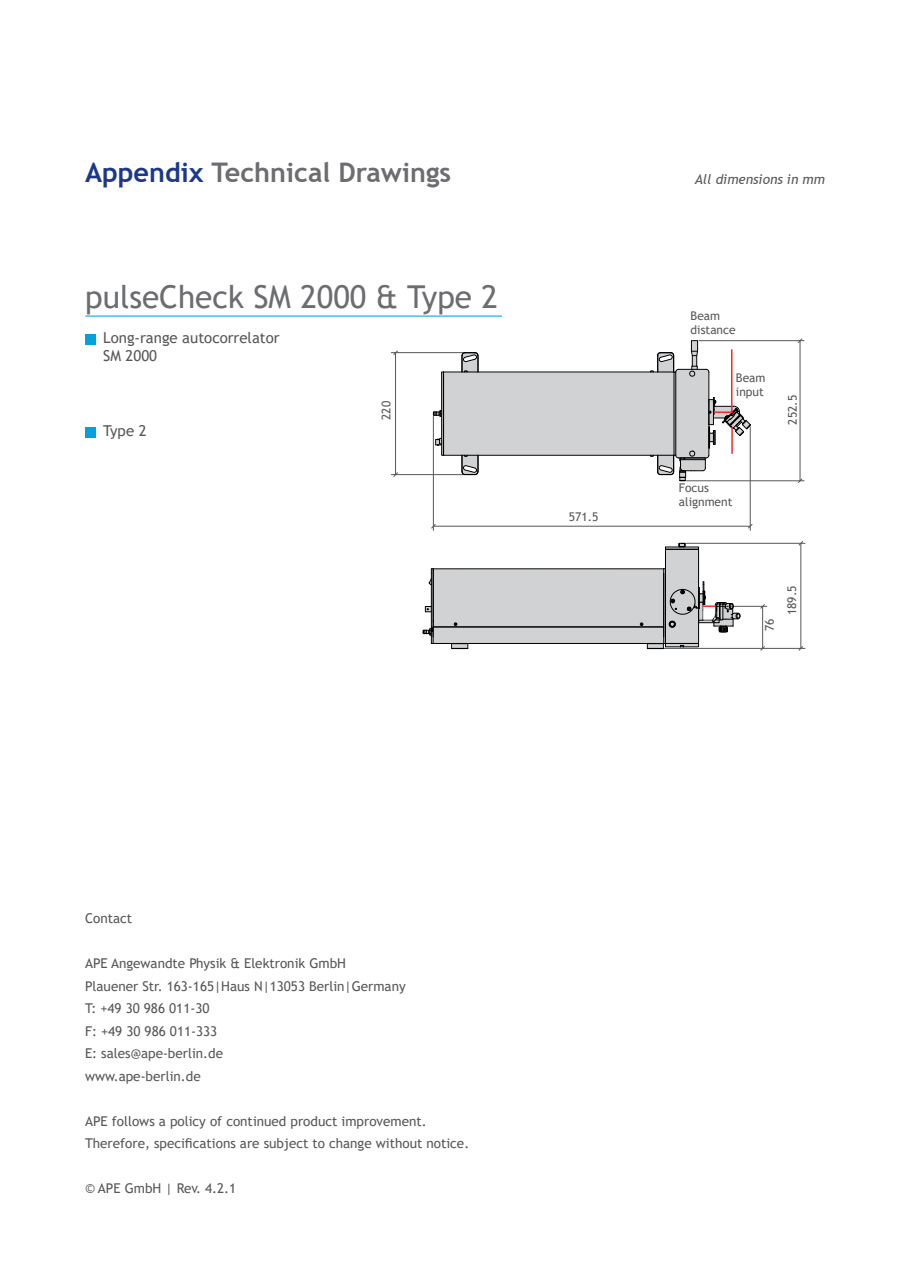
<style>
.page{position:relative;width:910px;height:1280px;background:#fff}
.page>*{position:absolute;margin:0;border:0;box-sizing:border-box;transform-origin:0 0}
.Übersichts__Überschrift{font:31.5px "Trebuchet MS";color:#6c6d70}
.Seitenüberschrift_fett{font:700 27px "Trebuchet MS";color:#6c6d70}
.Haupttext{font:15px "Trebuchet MS";color:#57585a}
.Haupttext-2{font:13.5px "Trebuchet MS";color:#57585a}
.Bild_Texte{font:italic 13.5px "Trebuchet MS";color:#57585a}
.Technische_Zeichnung{font:12px "Trebuchet MS";color:#57585a}
.s1{color:#1b388c}
</style>
<div class="page">
<div style="left:85px;top:334px;width:11px;height:10px;background:#00a1dd"></div>
<div style="left:85px;top:427px;width:11px;height:10px;background:#00a1dd"></div>
<hr style="left:85px;top:316px;width:417px;height:1px;background:#00a1dd">
<hr style="left:801px;top:543px;width:1px;height:105px;background:#57585a">
<hr style="left:662px;top:648px;width:143px;height:1px;background:#57585a">
<hr style="left:686px;top:543px;width:119px;height:1px;background:#57585a">
<hr style="left:729px;top:606px;width:38px;height:1px;background:#57585a">
<hr style="left:762px;top:606px;width:1px;height:42px;background:#57585a">
<svg style="left:760px;top:646px;width:5px;height:5px"></svg>
<svg style="left:760px;top:604px;width:5px;height:5px"></svg>
<svg style="left:798px;top:646px;width:6px;height:5px"></svg>
<svg style="left:798px;top:541px;width:6px;height:5px"></svg>
<svg style="left:422px;top:543px;width:318px;height:106px"></svg>
<hr style="left:395px;top:353px;width:1px;height:122px;background:#57585a">
<hr style="left:433px;top:526px;width:317px;height:1px;background:#57585a">
<hr style="left:800px;top:341px;width:1px;height:140px;background:#57585a">
<hr style="left:686px;top:480px;width:118px;height:1px;background:#57585a">
<hr style="left:699px;top:340px;width:105px;height:1px;background:#57585a">
<hr style="left:433px;top:416px;width:1px;height:114px;background:#57585a">
<hr style="left:750px;top:427px;width:1px;height:103px;background:#57585a">
<hr style="left:391px;top:352px;width:72px;height:1px;background:#57585a">
<hr style="left:391px;top:474px;width:72px;height:1px;background:#57585a">
<svg style="left:797px;top:338px;width:6px;height:5px"></svg>
<svg style="left:797px;top:478px;width:6px;height:5px"></svg>
<svg style="left:747px;top:523px;width:6px;height:6px"></svg>
<svg style="left:431px;top:523px;width:5px;height:6px"></svg>
<svg style="left:393px;top:472px;width:5px;height:5px"></svg>
<svg style="left:393px;top:350px;width:5px;height:5px"></svg>
<svg style="left:433px;top:340px;width:318px;height:141px"></svg>
<hr style="left:731px;top:350px;width:1px;height:62px;background:#ee2d2d">
<hr style="left:731px;top:428px;width:2px;height:25px;background:#ee2d2d">
<p class="Seitenüberschrift_fett" style="left:85px;top:155px;width:368px"><span class="s1">Appendix</span> Technical Drawings</p>
<p class="Übersichts__Überschrift" style="left:85px;top:277px;width:414px">pulseCheck SM 2000 &amp; Type 2</p>
<p class="Haupttext" style="left:103px;top:329px;width:178px">Long-range autocorrelator</p>
<p class="Haupttext" style="left:103px;top:347px;width:55px">SM 2000</p>
<p class="Bild_Texte" style="left:695px;top:171px;width:132px">All dimensions in mm</p>
<p class="Technische_Zeichnung" style="left:691px;top:308px;width:31px">Beam</p>
<p class="Technische_Zeichnung" style="left:691px;top:322px;width:47px">distance</p>
<p class="Haupttext" style="left:103px;top:422px;width:45px">Type 2</p>
<p class="Technische_Zeichnung" style="left:736px;top:370px;width:31px">Beam</p>
<p class="Technische_Zeichnung" style="left:736px;top:384px;width:29px">input</p>
<p class="Technische_Zeichnung" style="left:379px;top:420px;width:20px;rotate:-90deg">220</p>
<p class="Technische_Zeichnung" style="left:785px;top:425px;width:31px;rotate:-90deg">252.5</p>
<p class="Technische_Zeichnung" style="left:569px;top:510px;width:31px">571.5</p>
<p class="Technische_Zeichnung" style="left:679px;top:480px;width:32px">Focus</p>
<p class="Technische_Zeichnung" style="left:679px;top:494px;width:55px">alignment</p>
<p class="Technische_Zeichnung" style="left:762px;top:631px;width:14px;rotate:-90deg">76</p>
<p class="Technische_Zeichnung" style="left:784px;top:615px;width:31px;rotate:-90deg">189.5</p>
<p class="Haupttext-2" style="left:85px;top:910px;width:49px">Contact</p>
<p class="Haupttext-2" style="left:85px;top:955px;width:263px">APE Angewandte Physik &amp; Elektronik GmbH</p>
<p class="Haupttext-2" style="left:85px;top:977px;width:322px">Plauener Str. 163-165|Haus N|13053 Berlin|Germany</p>
<p class="Haupttext-2" style="left:85px;top:1000px;width:126px">T: +49 30 986 011-30</p>
<p class="Haupttext-2" style="left:85px;top:1022px;width:134px">F: +49 30 986 011-333</p>
<p class="Haupttext-2" style="left:85px;top:1045px;width:140px">E: sales@ape-berlin.de</p>
<p class="Haupttext-2" style="left:85px;top:1067px;width:117px">www.ape-berlin.de</p>
<p class="Haupttext-2" style="left:85px;top:1112px;width:343px">APE follows a policy of continued product improvement.</p>
<p class="Haupttext-2" style="left:85px;top:1135px;width:386px">Therefore, specifications are subject to change without notice.</p>
<p class="Haupttext-2" style="left:85px;top:1180px;width:153px">© APE GmbH | Rev. 4.2.1</p>
</div>
